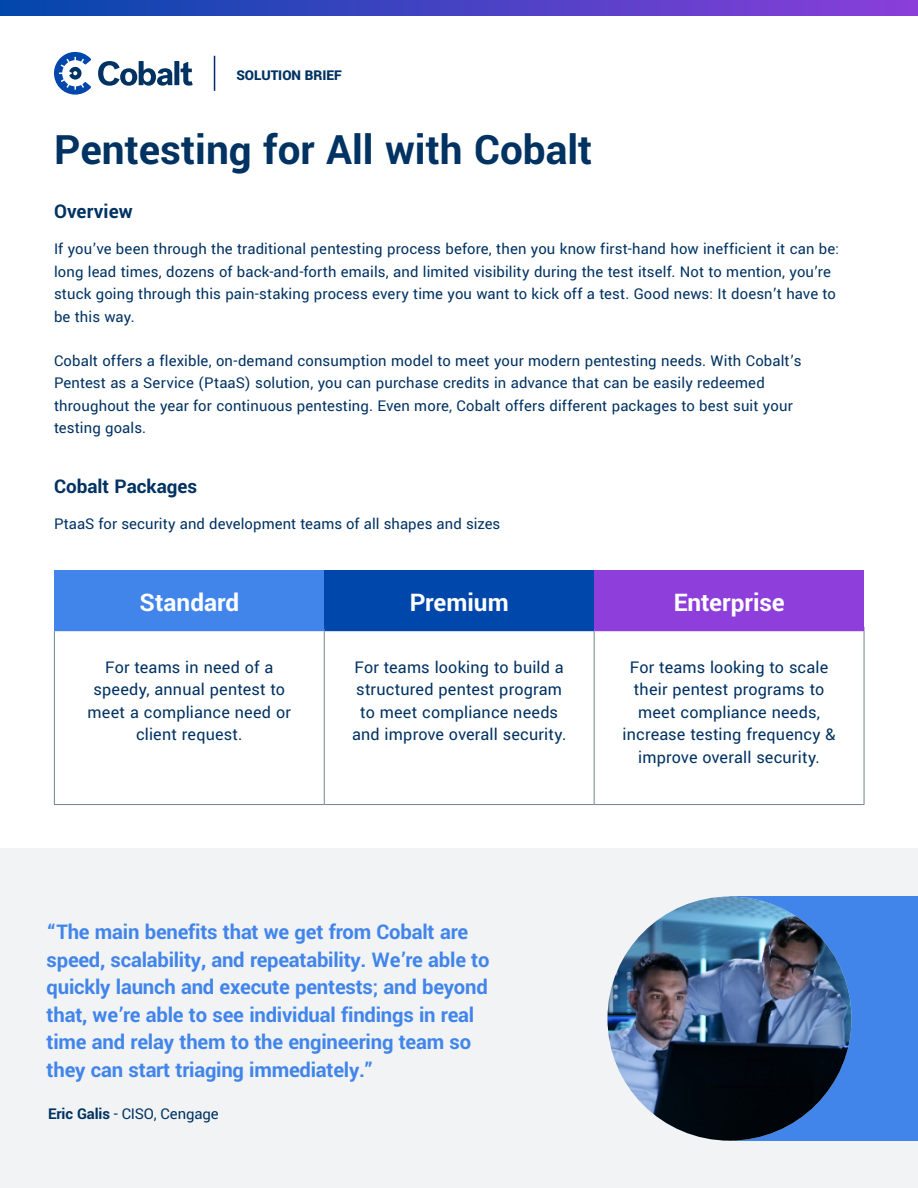
<style>
.page{position:relative;width:918px;height:1188px;background:#fff}
.page>*{position:absolute;margin:0;border:0;box-sizing:border-box;transform-origin:0 0}
.t1{font:700 45px "Yantramanav";color:#003262}
.Heading_02{font:700 27px "Yantramanav";color:#fff}
.t2{font:700 22.5px/27.5px "Yantramanav";letter-spacing:-.01em;color:#4185eb}
.Body_Copy_H1{font:700 21px "Yantramanav";color:#003262}
.t3{font:18px/22.5px "Yantramanav";letter-spacing:.01em;color:#003262;text-align:center}
.Body_Copy{font:16.5px/22.5px "Yantramanav";letter-spacing:.005em;color:#003262}
.Quote_Name_Title{font:16.5px "Yantramanav";letter-spacing:-.005em;color:#003262}
.Eyebrow{font:900 15px "Yantramanav";color:#003262}
.s1{font-weight:700}
</style>
<div class="page">
<svg style="left:0;top:0;width:918px;height:15px;background:#4642c2"></svg>
<svg style="left:54px;top:52px;width:37px;height:43px"></svg>
<svg style="left:181px;top:62px;width:12px;height:24px"></svg>
<svg style="left:98px;top:61px;width:75px;height:25px"></svg>
<div style="left:174px;top:61px;width:5px;height:24px;background:#003262"></div>
<hr style="left:214px;top:56px;width:1px;height:35px;background:#00266d">
<div style="left:54px;top:558px;width:270px;height:71px;background:#4185eb"></div>
<div style="left:324px;top:558px;width:270px;height:71px;background:#0047ab"></div>
<div style="left:594px;top:558px;width:270px;height:71px;background:#8e3edb"></div>
<hr style="left:54px;top:627px;width:270px;height:4px;background:#4185eb">
<hr style="left:54px;top:631px;width:1px;height:173px;background:#72848e">
<hr style="left:324px;top:631px;width:1px;height:173px;background:#72848e">
<hr style="left:594px;top:631px;width:1px;height:173px;background:#72848e">
<hr style="left:864px;top:631px;width:1px;height:173px;background:#72848e">
<hr style="left:54px;top:804px;width:270px;height:1px;background:#72848e">
<hr style="left:324px;top:804px;width:270px;height:1px;background:#72848e">
<hr style="left:594px;top:804px;width:270px;height:1px;background:#72848e">
<hr style="left:324px;top:627px;width:270px;height:4px;background:#0047ab">
<hr style="left:594px;top:627px;width:270px;height:4px;background:#8e3edb">
<div style="left:0;top:849px;width:918px;height:339px;background:#f1f3f4"></div>
<div style="left:730px;top:896px;width:188px;height:244px;background:#4185eb"></div>
<img style="left:608px;top:897px;width:244px;height:244px;border-radius:122px">
<div style="left:46px;top:547px;width:840px;height:23px;background:#fff"></div>
<p class="Eyebrow" style="left:236px;top:66px;width:107px">SOLUTION BRIEF</p>
<p class="t1" style="left:54px;top:122px;width:540px">Pentesting for All with Cobalt</p>
<p class="Body_Copy_H1" style="left:54px;top:199px;width:80px">Overview</p>
<p class="Body_Copy" style="left:54px;top:238px;width:787px">If you’ve been through the traditional pentesting process before, then you know first-hand how inefficient it can be: long lead times, dozens of back-and-forth emails, and limited visibility during the test itself. Not to mention, you’re stuck going through this pain-staking process every time you want to kick off a test. Good news: It doesn’t have to be this way.</p>
<p class="Body_Copy" style="left:54px;top:349px;width:749px">Cobalt offers a flexible, on-demand consumption model to meet your modern pentesting needs. With Cobalt’s Pentest as a Service (PtaaS) solution, you can purchase credits in advance that can be easily redeemed throughout the year for continuous pentesting. Even more, Cobalt offers different packages to best suit your testing goals.</p>
<p class="Body_Copy_H1" style="left:54px;top:474px;width:145px">Cobalt Packages</p>
<p class="Body_Copy" style="left:54px;top:513px;width:448px">PtaaS for security and development teams of all shapes and sizes</p>
<p class="Heading_02" style="left:139px;top:586px;width:101px">Standard</p>
<p class="Heading_02" style="left:410px;top:586px;width:100px">Premium</p>
<p class="Heading_02" style="left:674px;top:586px;width:112px">Enterprise</p>
<p class="t3" style="left:88px;top:656px;width:205px">For teams in need of a speedy, annual pentest to meet a compliance need or client request.</p>
<p class="t3" style="left:352px;top:656px;width:216px">For teams looking to build a structured pentest program to meet compliance needs and improve overall security.</p>
<p class="t3" style="left:623px;top:656px;width:215px">For teams looking to scale their pentest programs to meet compliance needs, increase testing frequency &amp; improve overall security.</p>
<p class="t2" style="left:47px;top:919px;width:444px">“The main benefits that we get from Cobalt are speed, scalability, and repeatability. We’re able to quickly launch and execute pentests; and beyond that, we’re able to see individual findings in real time and relay them to the engineering team so they can start triaging immediately.”</p>
<p class="Quote_Name_Title" style="left:48px;top:1104px;width:172px"><span class="s1">Eric Galis</span> - CISO, Cengage</p>
</div>
